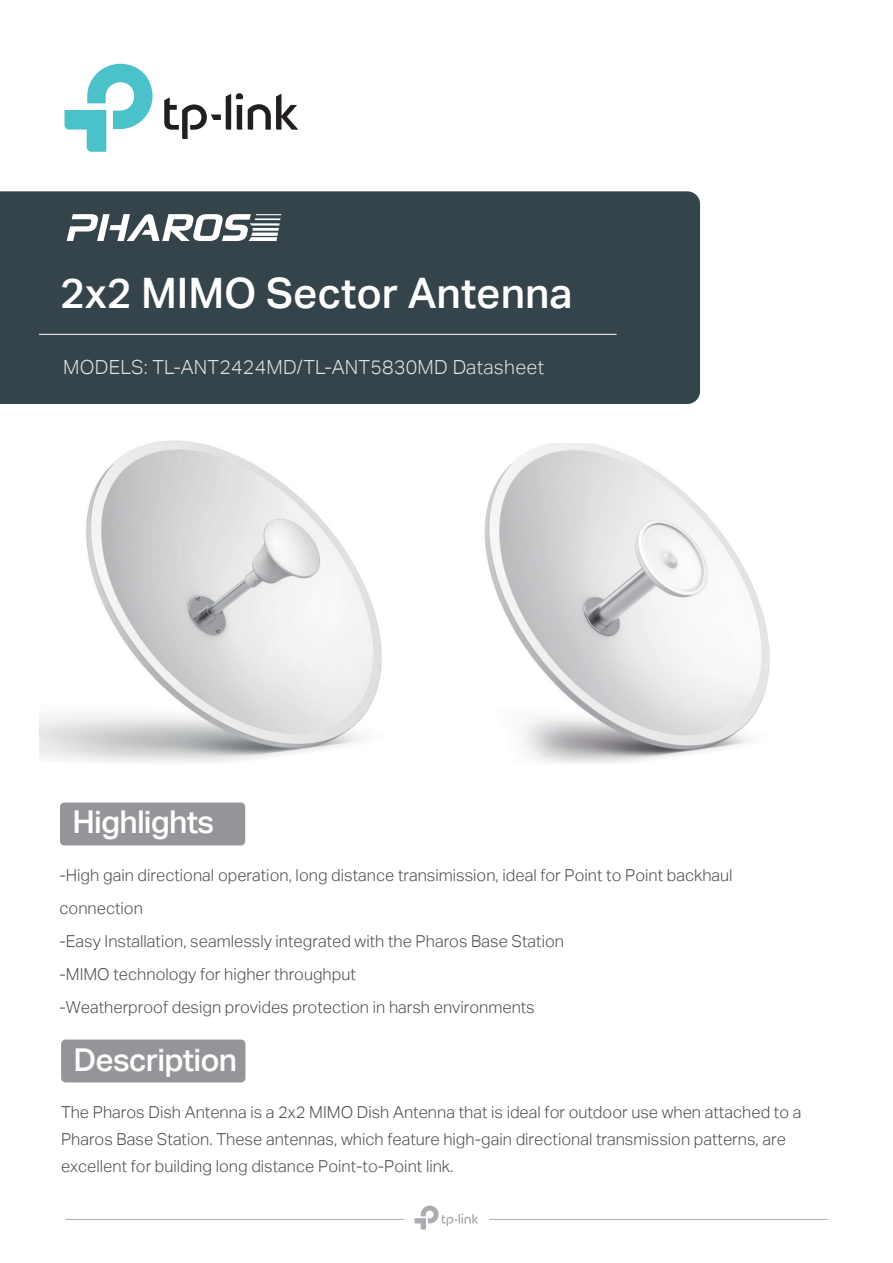
<style>
.page{position:relative;width:893px;height:1263px;background:#fff}
.page>*{position:absolute;margin:0;border:0;box-sizing:border-box;transform-origin:0 0}
.t1{font:500 42px "Aktiv Grotesk Trial";color:#fff}
.t2{font:500 31.5px "Aktiv Grotesk Trial";letter-spacing:-.025em;color:#fff}
.t3{font:300 19.5px "Aktiv Grotesk Trial";letter-spacing:.015em;color:rgb(255 255 255/.85)}
.t4{font:300 16.5px/33px "Aktiv Grotesk Trial";color:#4e4f50}
</style>
<div class="page">
<div style="left:0;top:191px;width:700px;height:213px;background:#35434a"></div>
<div style="left:61px;top:1039px;width:184px;height:43px;background:#939598;border-radius:5px"></div>
<div style="left:60px;top:802px;width:185px;height:43px;background:#939598;border-radius:4px"></div>
<svg style="left:67px;top:214px;width:214px;height:27px"></svg>
<img style="left:39px;top:441px;width:343px;height:322px">
<img style="left:484px;top:443px;width:286px;height:320px">
<hr style="left:39px;top:334px;width:578px;height:1px;background:#fff">
<svg style="left:65px;top:64px;width:88px;height:88px"></svg>
<svg style="left:164px;top:93px;width:134px;height:46px"></svg>
<hr style="left:65px;top:1219px;width:339px;height:1px;background:#acaeb0">
<hr style="left:489px;top:1219px;width:338px;height:1px;background:#acaeb0">
<svg style="left:415px;top:1205px;width:63px;height:24px"></svg>
<h1 class="t1" style="left:60px;top:269px;width:514px">2x2 MIMO Sector Antenna</h1>
<p class="t3" style="left:63px;top:355px;width:482px">MODELS: TL-ANT2424MD/TL-ANT5830MD Datasheet</p>
<h2 class="t2" style="left:72px;top:803px;width:143px">Highlights</h2>
<p class="t4" style="left:59px;top:859px;width:675px">-High gain directional operation, long distance transimission, ideal for Point to Point backhaul connection<br>-Easy Installation, seamlessly integrated with the Pharos Base Station<br>-MIMO technology for higher throughput<br>-Weatherproof design provides protection in harsh environments</p>
<h2 class="t2" style="left:74px;top:1042px;width:165px">Description</h2>
<p class="t4" style="left:61px;top:1099px;width:742px;line-height:27px">The Pharos Dish Antenna is a 2x2 MIMO Dish Antenna that is ideal for outdoor use when attached to a<br>Pharos Base Station. These antennas, which feature high-gain directional transmission patterns, are excellent for building long distance Point-to-Point link.</p>
</div>
